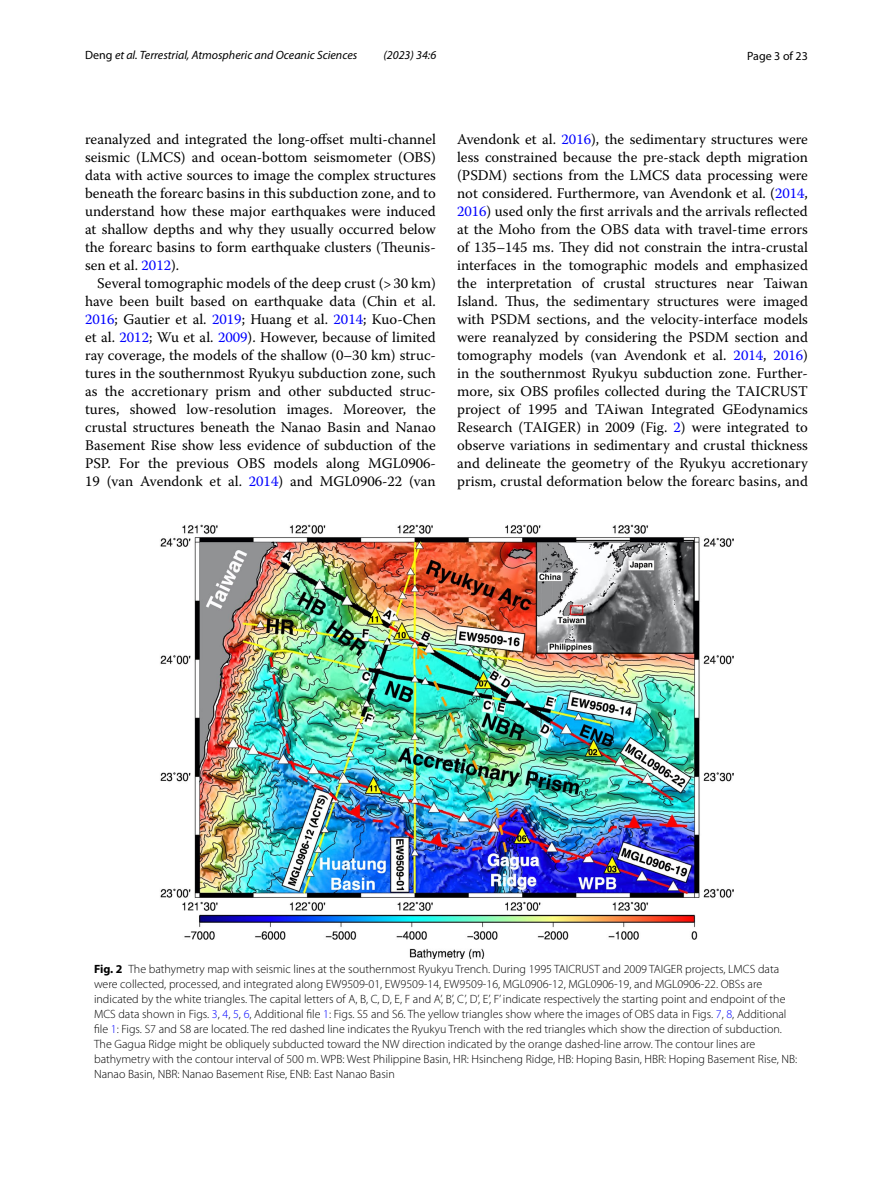
<style>
.page{position:relative;width:893px;height:1187px;background:#fff}
.page>*{position:absolute;margin:0;border:0;box-sizing:border-box;transform-origin:0 0}
.t1{font:14.7px/18px "Warnock Pro";color:#000;text-align:justify}
.t2{font:300 12px/15px "Myriad Pro";color:#000}
.t3{font:italic 12px "Myriad Pro";color:#000}
.t4{font:12px "Myriad Pro";color:#000}
.s1{font-style:normal}
.s2{color:#00f}
.s3{font-weight:700}
</style>
<div class="page">
<img style="left:160px;top:524px;width:573px;height:434px">
<p class="t3" style="left:85px;top:48px;width:274px"><span class="s1">Deng</span> et al. Terrestrial, Atmospheric and Oceanic Sciences</p>
<p class="t3" style="left:383px;top:48px;width:54px">(2023) 34:6</p>
<p class="t4" style="left:747px;top:48px;width:62px">Page 3 of 23</p>
<p class="t1" style="left:85px;top:130px;width:352px">reanalyzed and integrated the long-offset multi-channel seismic (LMCS) and ocean-bottom seismometer (OBS) data with active sources to image the complex structures beneath the forearc basins in this subduction zone, and to understand how these major earthquakes were induced at shallow depths and why they usually occurred below the forearc basins to form earthquake clusters (Theunis&shy;sen et al. <span class="s2">2012</span>).</p>
<p class="t1" style="left:85px;top:274px;width:352px;text-indent:12px">Several tomographic models of the deep crust (&gt;30 km) have been built based on earthquake data (Chin et al.<br><span class="s2">2016</span>; Gautier et al. <span class="s2">2019</span>; Huang et al. <span class="s2">2014</span>; Kuo-Chen et al. <span class="s2">2012</span>; Wu et al. <span class="s2">2009</span>). However, because of limited ray coverage, the models of the shallow (0–30 km) struc&shy;tures in the southernmost Ryukyu subduction zone, such as the accretionary prism and other subducted struc&shy;tures, showed low-resolution images. Moreover, the crustal structures beneath the Nanao Basin and Nanao Basement Rise show less evidence of subduction of the PSP. For the previous OBS models along MGL0906- 19 (van Avendonk et al. <span class="s2">2014</span>) and MGL0906-22 (van</p>
<p class="t1" style="left:457px;top:130px;width:352px">Avendonk et al. <span class="s2">2016</span>), the sedimentary structures were less constrained because the pre-stack depth migration (PSDM) sections from the LMCS data processing were not considered. Furthermore, van Avendonk et al. (<span class="s2">2014</span>, <span class="s2">2016</span>) used only the first arrivals and the arrivals reflected at the Moho from the OBS data with travel-time errors of 135–145 ms. They did not constrain the intra-crustal interfaces in the tomographic models and emphasized the interpretation of crustal structures near Taiwan Island. Thus, the sedimentary structures were imaged with PSDM sections, and the velocity-interface models were reanalyzed by considering the PSDM section and tomography models (van Avendonk et al. <span class="s2">2014</span>, <span class="s2">2016</span>) in the southernmost Ryukyu subduction zone. Further&shy;more, six OBS profiles collected during the TAICRUST project of 1995 and TAiwan Integrated GEodynamics Research (TAIGER) in 2009 (Fig. <span class="s2">2</span>) were integrated to observe variations in sedimentary and crustal thickness and delineate the geometry of the Ryukyu accretionary prism, crustal deformation below the forearc basins, and</p>
<p class="t2" style="left:94px;top:961px;width:705px"><span class="s3">Fig. 2</span> The bathymetry map with seismic lines at the southernmost Ryukyu Trench. During 1995 TAICRUST and 2009 TAIGER projects, LMCS data were collected, processed, and integrated along EW9509-01, EW9509-14, EW9509-16, MGL0906-12, MGL0906-19, and MGL0906-22. OBSs are indicated by the white triangles. The capital letters of A, B, C, D, E, F and A’, B’, C’, D’, E’, F’ indicate respectively the starting point and endpoint of the MCS data shown in Figs. <span class="s2">3</span>, <span class="s2">4</span>, <span class="s2">5</span>, <span class="s2">6</span>, Additional file <span class="s2">1</span>: Figs. S5 and S6. The yellow triangles show where the images of OBS data in Figs. <span class="s2">7</span>, <span class="s2">8</span>, Additional file <span class="s2">1</span>: Figs. S7 and S8 are located. The red dashed line indicates the Ryukyu Trench with the red triangles which show the direction of subduction.<br>The Gagua Ridge might be obliquely subducted toward the NW direction indicated by the orange dashed-line arrow. The contour lines are bathymetry with the contour interval of 500 m. WPB: West Philippine Basin, HR: Hsincheng Ridge, HB: Hoping Basin, HBR: Hoping Basement Rise, NB:<br>Nanao Basin, NBR: Nanao Basement Rise, ENB: East Nanao Basin</p>
</div>
